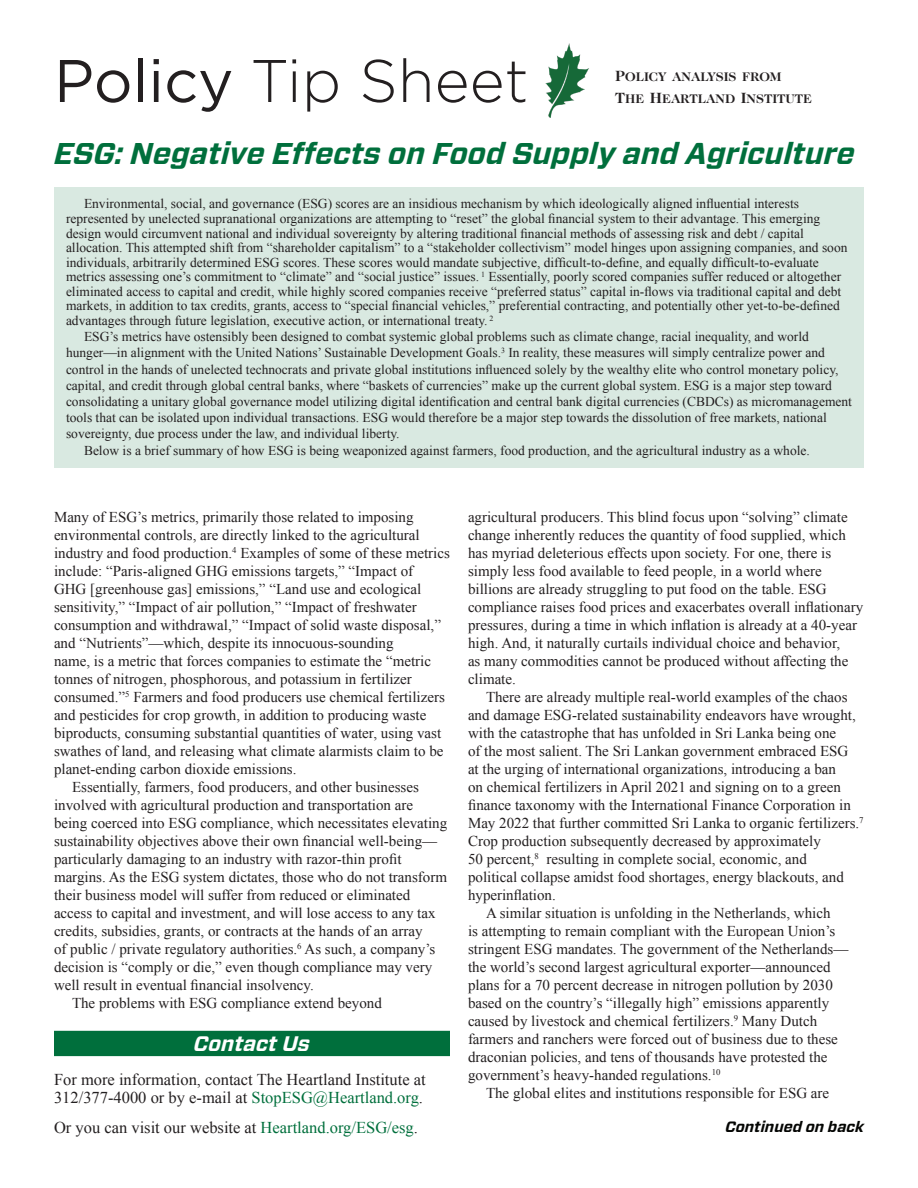
<style>
.page{position:relative;width:918px;height:1188px;background:#fff}
.page>*{position:absolute;margin:0;border:0;box-sizing:border-box;transform-origin:0 0}
.t1{font:300 60px "Gotham";color:#231f20}
.t2{font:italic 700 30px "Vitesse Sans";color:#006f3c}
.t3{font:italic 700 21px "Vitesse Sans";color:#fff}
.t4{font:16.5px/17.9px "Times New Roman";color:#231f20}
.t5{font:15px/18px "Times New Roman";color:#231f20}
.t6{font:italic 700 15px "Vitesse Sans";color:#040503}
.t7{font:13.5px/14.5px "Times New Roman";color:#231f20}
.t8{font:700 12.6px/21.6px "Caslon 224 Std";color:#231f20;scale:1.05 1}
.s1{font-weight:400}
.s2{font-size:15px}
.s3{color:#006f3c}
</style>
<div class="page">
<img style="left:545px;top:43px;width:44px;height:75px">
<div style="left:54px;top:1031px;width:396px;height:25px;background:#006f3c"></div>
<div style="left:54px;top:187px;width:810px;height:281px;background:#d9e9e1"></div>
<p class="t1" style="left:54px;top:43px;width:476px"><span class="s1">Policy</span> Tip Sheet</p>
<p class="t8" style="left:615px;top:66px;width:189px"><span class="s2">P</span>OLICY ANALYSIS FROM<br><span class="s2">T</span>HE <span class="s2">H</span>EARTLAND <span class="s2">I</span>NSTITUTE</p>
<p class="t2" style="left:54px;top:133px;width:802px">ESG: Negative Effects on Food Supply and Agriculture</p>
<p class="t7" style="left:66px;top:196px;width:783px;text-indent:18px">Environmental, social, and governance (ESG) scores are an insidious mechanism by which ideologically aligned influential interests represented by unelected supranational organizations are attempting to “reset” the global financial system to their advantage. This emerging design would circumvent national and individual sovereignty by altering traditional financial methods of assessing risk and debt / capital allocation. This attempted shift from “shareholder capitalism” to a “stakeholder collectivism” model hinges upon assigning companies, and soon individuals, arbitrarily determined ESG scores. These scores would mandate subjective, difficult-to-define, and equally difficult-to-evaluate metrics assessing one’s commitment to “climate” and “social justice” issues. <sup>1</sup> Essentially, poorly scored companies suffer reduced or altogether eliminated access to capital and credit, while highly scored companies receive “preferred status” capital in-flows via traditional capital and debt markets, in addition to tax credits, grants, access to “special financial vehicles,” preferential contracting, and potentially other yet-to-be-defined advantages through future legislation, executive action, or international treaty. <sup>2</sup></p>
<p class="t7" style="left:66px;top:328px;width:788px;line-height:16.2px;text-indent:18px">ESG’s metrics have ostensibly been designed to combat systemic global problems such as climate change, racial inequality, and world hunger—in alignment with the United Nations’ Sustainable Development Goals.<sup>3</sup> In reality, these measures will simply centralize power and control in the hands of unelected technocrats and private global institutions influenced solely by the wealthy elite who control monetary policy, capital, and credit through global central banks, where “baskets of currencies” make up the current global system. ESG is a major step toward consolidating a unitary global governance model utilizing digital identification and central bank digital currencies (CBDCs) as micromanagement tools that can be isolated upon individual transactions. ESG would therefore be a major step towards the dissolution of free markets, national sovereignty, due process under the law, and individual liberty.</p>
<p class="t7" style="left:84px;top:443px;width:727px">Below is a brief summary of how ESG is being weaponized against farmers, food production, and the agricultural industry as a whole.</p>
<p class="t5" style="left:54px;top:508px;width:397px">Many of ESG’s metrics, primarily those related to imposing environmental controls, are directly linked to the agricultural industry and food production.<sup>4</sup> Examples of some of these metrics include: “Paris-aligned GHG emissions targets,” “Impact of<br>GHG [greenhouse gas] emissions,” “Land use and ecological sensitivity,” “Impact of air pollution,” “Impact of freshwater consumption and withdrawal,” “Impact of solid waste disposal,” and “Nutrients”—which, despite its innocuous-sounding<br>name, is a metric that forces companies to estimate the “metric tonnes of nitrogen, phosphorous, and potassium in fertilizer consumed.”<sup>5</sup> Farmers and food producers use chemical fertilizers and pesticides for crop growth, in addition to producing waste biproducts, consuming substantial quantities of water, using vast swathes of land, and releasing what climate alarmists claim to be planet-ending carbon dioxide emissions.</p>
<p class="t5" style="left:54px;top:778px;width:395px;text-indent:18px">Essentially, farmers, food producers, and other businesses involved with agricultural production and transportation are being coerced into ESG compliance, which necessitates elevating sustainability objectives above their own financial well-being— particularly damaging to an industry with razor-thin profit margins. As the ESG system dictates, those who do not transform their business model will suffer from reduced or eliminated access to capital and investment, and will lose access to any tax credits, subsidies, grants, or contracts at the hands of an array<br>of public / private regulatory authorities.<sup>6</sup> As such, a company’s decision is “comply or die,” even though compliance may very well result in eventual financial insolvency.</p>
<p class="t5" style="left:72px;top:994px;width:311px">The problems with ESG compliance extend beyond</p>
<p class="t3" style="left:194px;top:1029px;width:118px">Contact Us</p>
<p class="t4" style="left:54px;top:1071px;width:373px">For more information, contact The Heartland Institute at<br>312/377-4000 or by e-mail at <span class="s3">StopESG@Heartland.org</span>.</p>
<p class="t4" style="left:54px;top:1118px;width:365px">Or you can visit our website at <span class="s3">Heartland.org/ESG/esg</span>.</p>
<p class="t5" style="left:468px;top:508px;width:397px">agricultural producers. This blind focus upon “solving” climate change inherently reduces the quantity of food supplied, which has myriad deleterious effects upon society. For one, there is simply less food available to feed people, in a world where billions are already struggling to put food on the table. ESG compliance raises food prices and exacerbates overall inflationary pressures, during a time in which inflation is already at a 40-year high. And, it naturally curtails individual choice and behavior,<br>as many commodities cannot be produced without affecting the climate.</p>
<p class="t5" style="left:468px;top:688px;width:397px;text-indent:18px">There are already multiple real-world examples of the chaos and damage ESG-related sustainability endeavors have wrought, with the catastrophe that has unfolded in Sri Lanka being one<br>of the most salient. The Sri Lankan government embraced ESG<br>at the urging of international organizations, introducing a ban<br>on chemical fertilizers in April 2021 and signing on to a green finance taxonomy with the International Finance Corporation in May 2022 that further committed Sri Lanka to organic fertilizers.<sup>7<br></sup>Crop production subsequently decreased by approximately<br>50 percent,<sup>8</sup> resulting in complete social, economic, and<br>political collapse amidst food shortages, energy blackouts, and hyperinflation.</p>
<p class="t5" style="left:468px;top:904px;width:382px;text-indent:18px">A similar situation is unfolding in the Netherlands, which<br>is attempting to remain compliant with the European Union’s stringent ESG mandates. The government of the Netherlands— the world’s second largest agricultural exporter—announced plans for a 70 percent decrease in nitrogen pollution by 2030 based on the country’s “illegally high” emissions apparently caused by livestock and chemical fertilizers.<sup>9</sup> Many Dutch farmers and ranchers were forced out of business due to these draconian policies, and tens of thousands have protested the government’s heavy-handed regulations.<sup>10</sup></p>
<p class="t5" style="left:486px;top:1084px;width:345px">The global elites and institutions responsible for ESG are</p>
<p class="t6" style="left:725px;top:1116px;width:140px">Continued on back</p>
</div>
